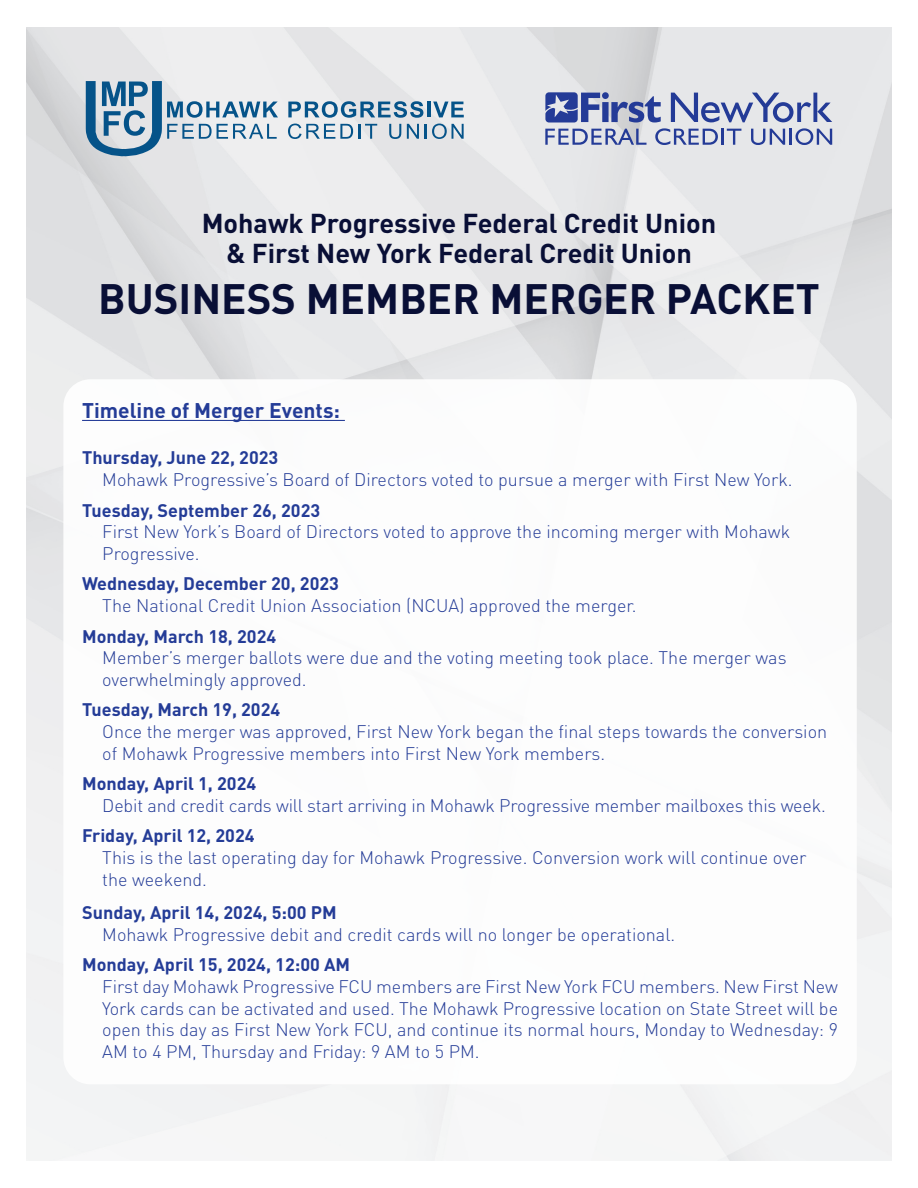
<style>
.page{position:relative;width:918px;height:1188px;background:#fff}
.page>*{position:absolute;margin:0;border:0;box-sizing:border-box;transform-origin:0 0}
.t1{font:700 42px "DINOT";color:#090f36}
.t2{font:700 27px/30px "DINOT";color:#090f36;text-align:center}
.t3{font:700 21px "DINOT";color:#243c97}
.t4{font:300 18px/21.6px "DINOT";color:#243c97}
.t5{font:700 18px "DINOT";color:#243c97}
</style>
<div class="page">
<img style="left:26px;top:28px;width:866px;height:1133px">
<div style="left:63px;top:379px;width:794px;height:705px;background:#fff;border-radius:27px"></div>
<svg style="left:288px;top:101px;width:135px;height:17px;background:#83a5be"></svg>
<hr style="left:427px;top:102px;width:4px;height:15px;background:#055389">
<svg style="left:433px;top:102px;width:31px;height:15px"></svg>
<svg style="left:86px;top:81px;width:192px;height:75px;background:#a4bbcd"></svg>
<svg style="left:288px;top:124px;width:89px;height:15px"></svg>
<svg style="left:389px;top:124px;width:12px;height:15px"></svg>
<svg style="left:407px;top:124px;width:12px;height:15px"></svg>
<svg style="left:425px;top:124px;width:39px;height:15px"></svg>
<svg style="left:671px;top:93px;width:161px;height:29px;background:#a6aece"></svg>
<svg style="left:545px;top:129px;width:102px;height:16px;background:#9fa8c9"></svg>
<svg style="left:655px;top:128px;width:86px;height:17px"></svg>
<svg style="left:751px;top:128px;width:81px;height:17px"></svg>
<svg style="left:545px;top:92px;width:116px;height:30px;background:#7986b8"></svg>
<hr style="left:82px;top:420px;width:263px;height:1px;background:#243c97">
<p class="t2" style="left:202px;top:207px;width:516px">Mohawk Progressive Federal Credit Union &amp; First New York Federal Credit Union</p>
<p class="t1" style="left:98px;top:270px;width:723px">BUSINESS MEMBER MERGER PACKET</p>
<p class="t3" style="left:82px;top:396px;width:259px">Timeline of Merger Events:</p>
<p class="t5" style="left:82px;top:446px;width:198px">Thursday, June 22, 2023</p>
<p class="t4" style="left:102px;top:468px;width:692px">Mohawk Progressive’s Board of Directors voted to pursue a merger with First New York.</p>
<p class="t5" style="left:82px;top:498px;width:240px">Tuesday, September 26, 2023</p>
<p class="t4" style="left:102px;top:520px;width:689px">First New York’s Board of Directors voted to approve the incoming merger with Mohawk<br>Progressive.</p>
<p class="t5" style="left:82px;top:572px;width:258px">Wednesday, December 20, 2023</p>
<p class="t4" style="left:102px;top:594px;width:536px">The National Credit Union Association (NCUA) approved the merger.</p>
<p class="t5" style="left:82px;top:624px;width:196px">Monday, March 18, 2024</p>
<p class="t4" style="left:102px;top:646px;width:686px">Member’s merger ballots were due and the voting meeting took place. The merger was overwhelmingly approved.</p>
<p class="t5" style="left:82px;top:698px;width:200px">Tuesday, March 19, 2024</p>
<p class="t4" style="left:102px;top:720px;width:726px">Once the merger was approved, First New York began the final steps towards the conversion of Mohawk Progressive members into First New York members.</p>
<p class="t5" style="left:82px;top:771px;width:176px">Monday, April 1, 2024</p>
<p class="t4" style="left:102px;top:794px;width:725px">Debit and credit cards will start arriving in Mohawk Progressive member mailboxes this week.</p>
<p class="t5" style="left:82px;top:824px;width:174px">Friday, April 12, 2024</p>
<p class="t4" style="left:102px;top:846px;width:706px">This is the last operating day for Mohawk Progressive. Conversion work will continue over the weekend.</p>
<p class="t5" style="left:82px;top:900px;width:256px">Sunday, April 14, 2024, 5:00 PM</p>
<p class="t4" style="left:102px;top:923px;width:574px">Mohawk Progressive debit and credit cards will no longer be operational.</p>
<p class="t5" style="left:82px;top:953px;width:270px">Monday, April 15, 2024, 12:00 AM</p>
<p class="t4" style="left:102px;top:975px;width:737px;text-align:justify">First day Mohawk Progressive FCU members are First New York FCU members. New First New York cards can be activated and used. The Mohawk Progressive location on State Street will be open this day as First New York FCU, and continue its normal hours, Monday to Wednesday: 9<br>AM to 4 PM, Thursday and Friday: 9 AM to 5 PM.</p>
</div>
